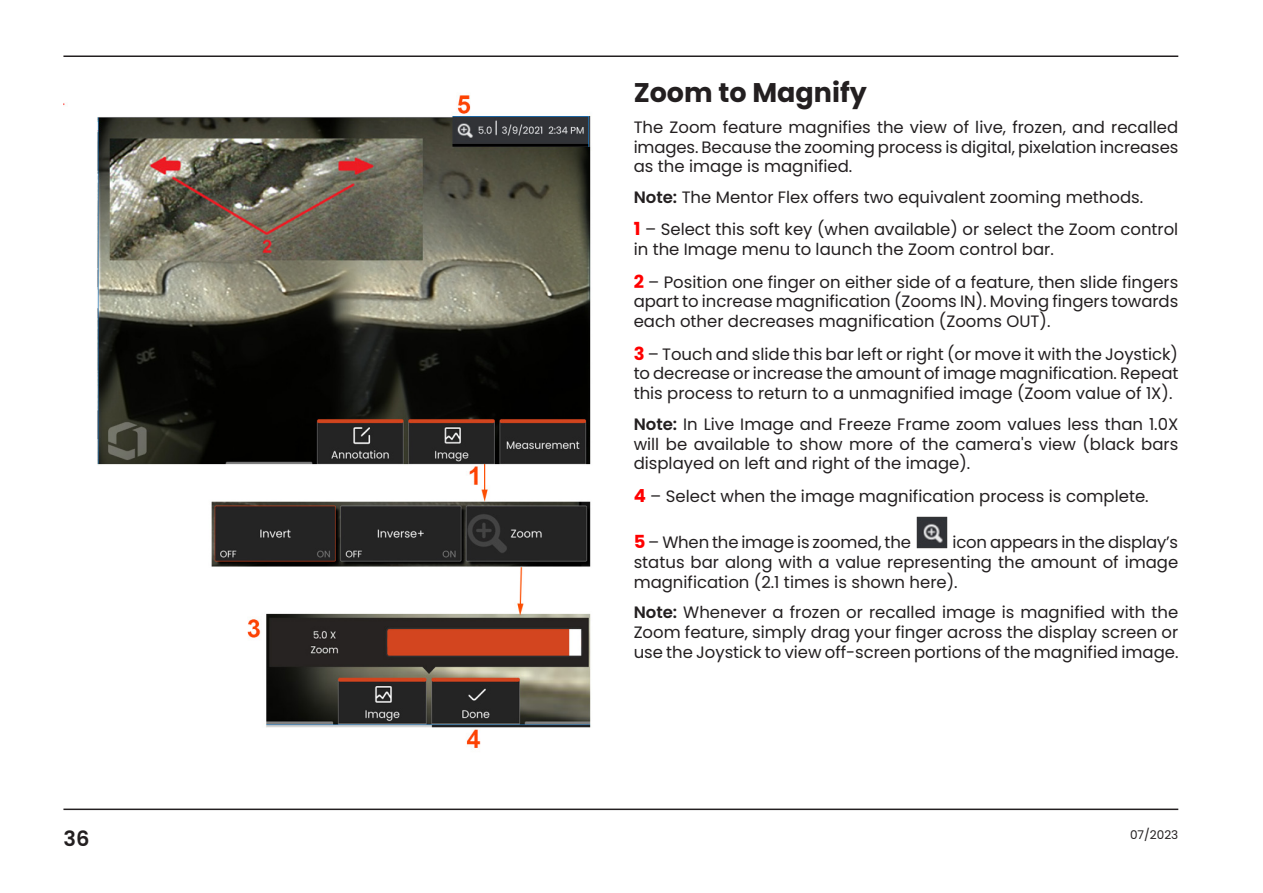
<style>
.page{position:relative;width:1263px;height:893px;background:#fff}
.page>*{position:absolute;margin:0;border:0;box-sizing:border-box;transform-origin:0 0}
.Heading{font:700 27px "Poppins";color:#231f20}
.t1{font:600 21px "Poppins";color:#231f20}
.Content{font:16.5px/19.8px "Poppins";color:#231f20;text-align:justify}
.t2{font:12px "Poppins";color:#231f20}
.s1{font-weight:600}
.s2{font-weight:700;font-size:18px;color:#f00}
</style>
<div class="page">
<hr style="left:63px;top:55px;width:1115px;height:2px;background:#231f20">
<hr style="left:63px;top:809px;width:1115px;height:1px;background:#231f20">
<img style="left:916px;top:517px;width:32px;height:31px">
<img style="left:63px;top:95px;width:528px;height:653px">
<p class="Heading" style="left:634px;top:77px;width:235px">Zoom to Magnify</p>
<p class="Content" style="left:634px;top:117px;width:546px">The Zoom feature magnifies the view of live, frozen, and recalled images. Because the zooming process is digital, pixelation increases as the image is magnified.</p>
<p class="Content" style="left:634px;top:187px;width:511px"><span class="s1">Note:</span> The Mentor Flex offers two equivalent zooming methods.</p>
<p class="Content" style="left:634px;top:220px;width:546px"><span class="s2">1</span> – Select this soft key (when available) or select the Zoom control in the Image menu to launch the Zoom control bar.</p>
<p class="Content" style="left:634px;top:272px;width:546px"><span class="s2">2</span> – Position one finger on either side of a feature, then slide fingers apart to increase magnification (Zooms IN). Moving fingers towards each other decreases magnification (Zooms OUT).</p>
<p class="Content" style="left:634px;top:344px;width:546px"><span class="s2">3</span> – Touch and slide this bar left or right (or move it with the Joystick) to decrease or increase the amount of image magnification. Repeat this process to return to a unmagnified image (Zoom value of 1X).</p>
<p class="Content" style="left:634px;top:414px;width:546px"><span class="s1">Note:</span> In Live Image and Freeze Frame zoom values less than 1.0X will be available to show more of the camera's view (black bars displayed on left and right of the image).</p>
<p class="Content" style="left:634px;top:486px;width:516px"><span class="s2">4</span> – Select when the image magnification process is complete.</p>
<p class="Content" style="left:634px;top:533px;width:279px"><span class="s2">5</span> – When the image is zoomed, the</p>
<p class="Content" style="left:634px;top:533px;width:546px;text-indent:319px">icon appears in the display’s status bar along with a value representing the amount of image magnification (2.1 times is shown here).</p>
<p class="Content" style="left:634px;top:603px;width:546px"><span class="s1">Note:</span> Whenever a frozen or recalled image is magnified with the Zoom feature, simply drag your finger across the display screen or use the Joystick to view off-screen portions of the magnified image.</p>
<p class="t1" style="left:63px;top:826px;width:28px">36</p>
<p class="t2" style="left:1130px;top:828px;width:50px">07/2023</p>
</div>
